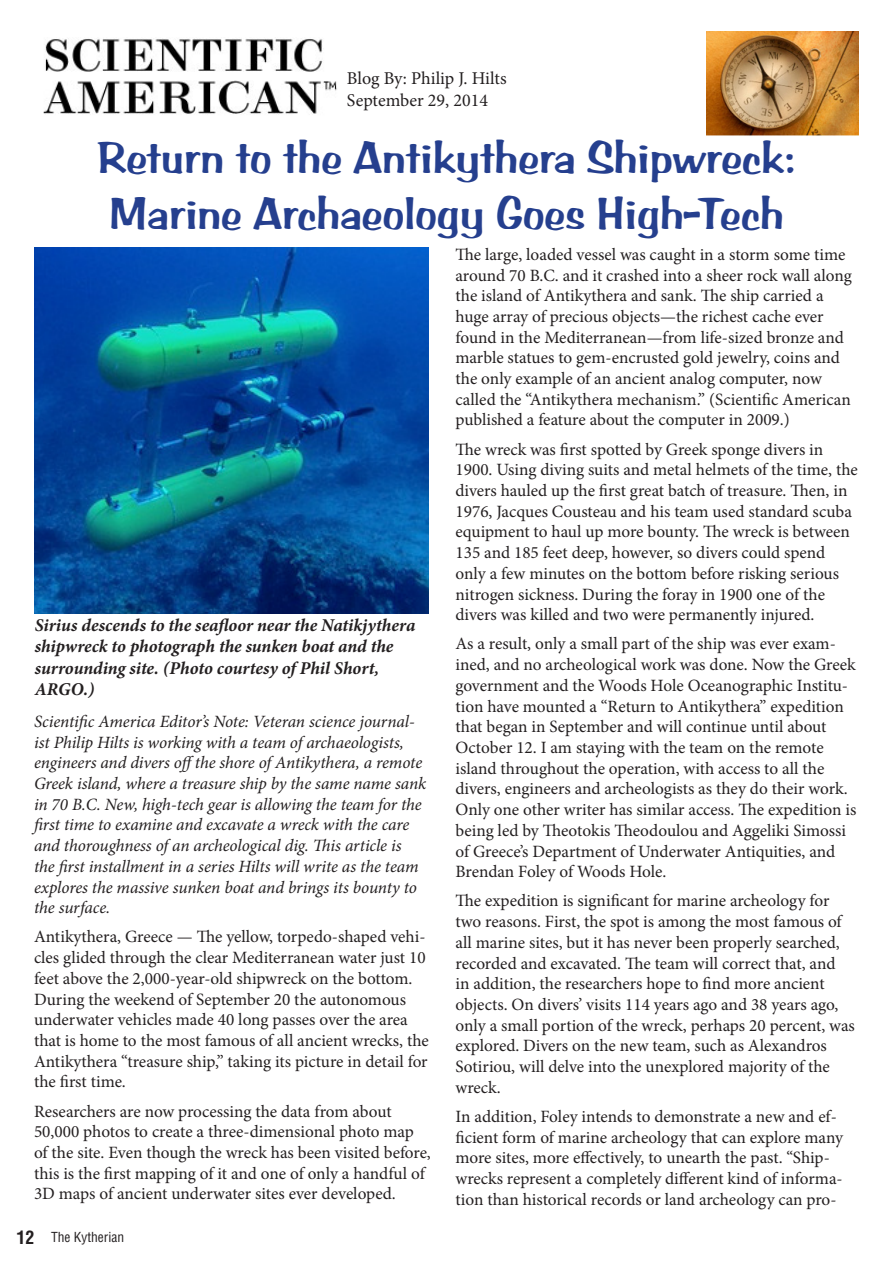
<style>
.page{position:relative;width:893px;height:1263px;background:#fff}
.page>*{position:absolute;margin:0;border:0;box-sizing:border-box;transform-origin:0 0}
.LOW_Minion__2__2{font:46.5px/55.8px "Arab Bru D";color:#253f8e}
.LOW_Minion__2__2-2{font:italic 700 18px/21.6px "Minion Pro";letter-spacing:-.005em;color:#231f20}
.LOW_Minion__2__2-3{font:18px/21.6px "Minion Pro";color:#231f20}
.Paragraph_Style_2{font:17.25px/20.7px "Minion Pro";letter-spacing:-.005em;color:#231f20}
.Paragraph_Style_2-2{font:italic 17.25px/20.7px "Minion Pro";letter-spacing:-.01em;color:#231f20}
.t1{font:condensed 13.5px "Helvetica LT Std";color:#231f20}
.s1{font-weight:700;font-size:18px}
</style>
<div class="page">
<img style="left:707px;top:31px;width:152px;height:105px">
<img style="left:43px;top:38px;width:294px;height:76px">
<img style="left:35px;top:247px;width:394px;height:366px">
<p class="LOW_Minion__2__2-3" style="left:347px;top:68px;width:161px">Blog By: Philip J. Hilts<br>September 29, 2014</p>
<p class="LOW_Minion__2__2" style="left:97px;top:130px;width:701px">Return to the Antikythera Shipwreck:<br>Marine Archaeology Goes High-Tech</p>
<p class="LOW_Minion__2__2-2" style="left:35px;top:614px;width:382px">Sirius descends to the seafloor near the Natikjythera shipwreck to photograph the sunken boat and the surrounding site. (Photo courtesy of Phil Short, ARGO.)</p>
<p class="Paragraph_Style_2-2" style="left:34px;top:711px;width:394px">Scientific America Editor’s Note: Veteran science journal&shy;ist Philip Hilts is working with a team of archaeologists, engineers and divers offthe shore of Antikythera, a remote Greek island, where a treasure ship by the same name sank in 70 B.C. New, high-tech gear is allowing the team for the first time to examine and excavate a wreck with the care and thoroughness of an archeological dig. This article is the first installment in a series Hilts will write as the team explores the massive sunken boat and brings its bounty to the surface.</p>
<p class="Paragraph_Style_2" style="left:34px;top:927px;width:396px">Antikythera, Greece — The yellow, torpedo-shaped vehi&shy;cles glided through the clear Mediterranean water just 10 feet above the 2,000-year-old shipwreck on the bottom.<br>During the weekend of September 20 the autonomous underwater vehicles made 40 long passes over the area that is home to the most famous of all ancient wrecks, the Antikythera “treasure ship,” taking its picture in detail for the first time.</p>
<p class="Paragraph_Style_2" style="left:34px;top:1101px;width:398px">Researchers are now processing the data from about 50,000 photos to create a three-dimensional photo map of the site. Even though the wreck has been visited before, this is the first mapping of it and one of only a handful of 3D maps of ancient underwater sites ever developed.</p>
<p class="t1" style="left:17px;top:1229px;width:109px"><span class="s1">12</span> The Kytherian</p>
<p class="Paragraph_Style_2" style="left:455px;top:244px;width:398px">The large, loaded vessel was caught in a storm some time around 70 B.C. and it crashed into a sheer rock wall along the island of Antikythera and sank. The ship carried a huge array of precious objects—the richest cache ever found in the Mediterranean—from life-sized bronze and marble statues to gem-encrusted gold jewelry, coins and the only example of an ancient analog computer, now called the “Antikythera mechanism.” (Scientific American published a feature about the computer in 2009.)</p>
<p class="Paragraph_Style_2" style="left:455px;top:439px;width:404px">The wreck was first spotted by Greek sponge divers in 1900. Using diving suits and metal helmets of the time, the divers hauled up the first great batch of treasure. Then, in 1976, Jacques Cousteau and his team used standard scuba equipment to haul up more bounty. The wreck is between 135 and 185 feet deep, however, so divers could spend only a few minutes on the bottom before risking serious nitrogen sickness. During the foray in 1900 one of the divers was killed and two were permanently injured.</p>
<p class="Paragraph_Style_2" style="left:455px;top:634px;width:402px">As a result, only a small part of the ship was ever exam&shy;ined, and no archeological work was done. Now the Greek government and the Woods Hole Oceanographic Institu&shy;tion have mounted a “Return to Antikythera” expedition that began in September and will continue until about October 12. I am staying with the team on the remote island throughout the operation, with access to all the divers, engineers and archeologists as they do their work.<br>Only one other writer has similar access. The expedition is being led by Theotokis Theodoulou and Aggeliki Simossi of Greece’s Department of Underwater Antiquities, and Brendan Foley of Woods Hole.</p>
<p class="Paragraph_Style_2" style="left:455px;top:891px;width:401px">The expedition is significant for marine archeology for two reasons. First, the spot is among the most famous of all marine sites, but it has never been properly searched, recorded and excavated. The team will correct that, and<br>in addition, the researchers hope to find more ancient objects. On divers’ visits 114 years ago and 38 years ago, only a small portion of the wreck, perhaps 20 percent, was explored. Divers on the new team, such as Alexandros Sotiriou, will delve into the unexplored majority of the wreck.</p>
<p class="Paragraph_Style_2" style="left:455px;top:1106px;width:389px">In addition, Foley intends to demonstrate a new and ef&shy;ficient form of marine archeology that can explore many more sites, more effectively, to unearth the past. “Ship&shy;wrecks represent a completely different kind of informa&shy;tion than historical records or land archeology can pro-</p>
</div>
